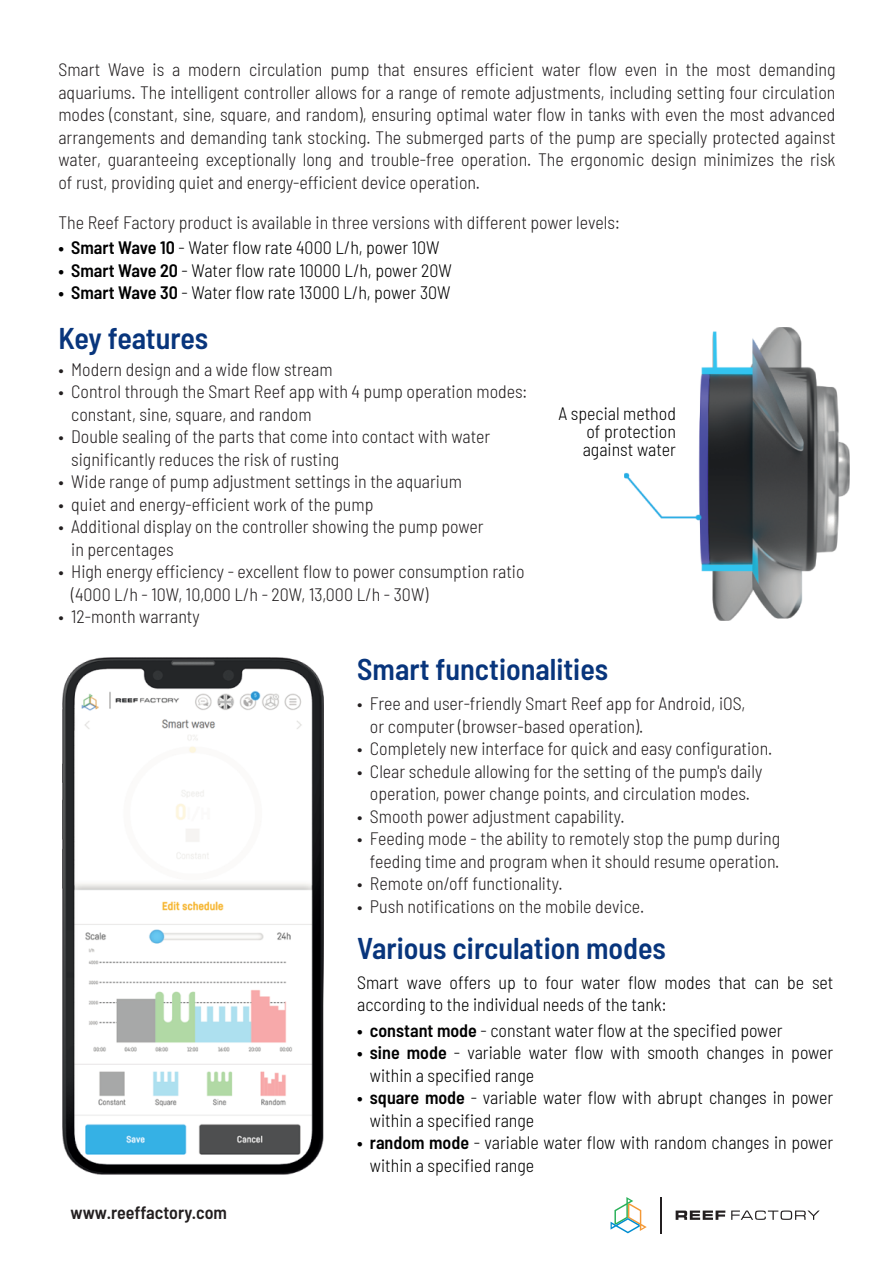
<style>
.page{position:relative;width:894px;height:1263px;background:#fff}
.page>*{position:absolute;margin:0;border:0;box-sizing:border-box;transform-origin:0 0}
.t1{font:600 semi-condensed 30px "Barlow";color:#08357c}
.t2{font:300 semi-condensed 18px/22.5px "Barlow";color:#231f20}
.t3{font:300 semi-condensed 18px/22.5px "Barlow";color:#000001}
.t4{font:600 semi-condensed 18px "Barlow";color:#231f20}
.s1{font-weight:600}
</style>
<div class="page">
<svg style="left:675px;top:1210px;width:144px;height:10px"></svg>
<svg style="left:610px;top:1197px;width:36px;height:36px"></svg>
<hr style="left:660px;top:1197px;width:1px;height:36px;background:#231f20">
<img style="left:63px;top:657px;width:260px;height:518px">
<svg style="left:624px;top:327px;width:226px;height:294px"></svg>
<p class="t2" style="left:58px;top:58px;width:778px;text-align:justify">Smart Wave is a modern circulation pump that ensures efficient water flow even in the most demanding aquariums. The intelligent controller allows for a range of remote adjustments, including setting four circulation modes (constant, sine, square, and random), ensuring optimal water flow in tanks with even the most advanced arrangements and demanding tank stocking. The submerged parts of the pump are specially protected against water, guaranteeing exceptionally long and trouble-free operation. The ergonomic design minimizes the risk of rust, providing quiet and energy-efficient device operation.</p>
<p class="t2" style="left:58px;top:210px;width:563px">The Reef Factory product is available in three versions with different power levels:</p>
<p class="t3" style="left:58px;top:236px;width:383px"><span class="s1">• Smart Wave 10</span> - Water flow rate 4000 L/h, power 10W</p>
<p class="t3" style="left:58px;top:258px;width:395px"><span class="s1">• Smart Wave 20</span> - Water flow rate 10000 L/h, power 20W</p>
<p class="t3" style="left:58px;top:281px;width:393px"><span class="s1">• Smart Wave 30</span> - Water flow rate 13000 L/h, power 30W</p>
<h1 class="t1" style="left:58px;top:319px;width:151px">Key features</h1>
<p class="t2" style="left:58px;top:357px;width:276px">• Modern design and a wide flow stream</p>
<p class="t2" style="left:71px;top:380px;width:457px;text-indent:-13px">• Control through the Smart Reef app with 4 pump operation modes: constant, sine, square, and random</p>
<p class="t2" style="left:71px;top:425px;width:420px;text-indent:-13px">• Double sealing of the parts that come into contact with water significantly reduces the risk of rusting</p>
<p class="t2" style="left:58px;top:470px;width:405px">• Wide range of pump adjustment settings in the aquarium</p>
<p class="t2" style="left:58px;top:492px;width:316px">• quiet and energy-efficient work of the pump</p>
<p class="t2" style="left:71px;top:515px;width:414px;text-indent:-13px">• Additional display on the controller showing the pump power in percentages</p>
<p class="t2" style="left:71px;top:560px;width:455px;text-indent:-13px">• High energy efficiency - excellent flow to power consumption ratio (4000 L/h - 10W, 10,000 L/h - 20W, 13,000 L/h - 30W)</p>
<p class="t2" style="left:58px;top:605px;width:143px">• 12-month warranty</p>
<p class="t3" style="left:582px;top:404px;width:95px;line-height:18px;text-align:justify;text-indent:-24px">A special method of protection against water</p>
<h1 class="t1" style="left:357px;top:650px;width:252px">Smart functionalities</h1>
<p class="t2" style="left:370px;top:692px;width:377px;text-indent:-13px">• Free and user-friendly Smart Reef app for Android, iOS, or computer (browser-based operation).</p>
<p class="t2" style="left:357px;top:737px;width:416px">• Completely new interface for quick and easy configuration.</p>
<p class="t2" style="left:357px;top:759px;width:406px;text-align:center">• Clear schedule allowing for the setting of the pump's daily operation, power change points, and circulation modes.</p>
<p class="t2" style="left:357px;top:804px;width:269px">• Smooth power adjustment capability.</p>
<p class="t2" style="left:357px;top:827px;width:424px;text-align:right">• Feeding mode - the ability to remotely stop the pump during feeding time and program when it should resume operation.</p>
<p class="t2" style="left:357px;top:872px;width:207px">• Remote on/off functionality.</p>
<p class="t2" style="left:357px;top:894px;width:288px">• Push notifications on the mobile device.</p>
<h1 class="t1" style="left:357px;top:929px;width:310px">Various circulation modes</h1>
<p class="t4" style="left:70px;top:1201px;width:158px">www.reeffactory.com</p>
<p class="t3" style="left:357px;top:970px;width:478px">Smart wave offers up to four water flow modes that can be set according to the individual needs of the tank:</p>
<p class="t3" style="left:357px;top:1018px;width:427px"><span class="s1">• constant mode</span> - constant water flow at the specified power</p>
<p class="t3" style="left:370px;top:1041px;width:465px;text-indent:-13px"><span class="s1">• sine mode</span> - variable water flow with smooth changes in power within a specified range</p>
<p class="t3" style="left:370px;top:1086px;width:465px;text-indent:-13px"><span class="s1">• square mode</span> - variable water flow with abrupt changes in power within a specified range</p>
<p class="t3" style="left:370px;top:1131px;width:465px;text-indent:-13px"><span class="s1">• random mode</span> - variable water flow with random changes in power within a specified range</p>
</div>
